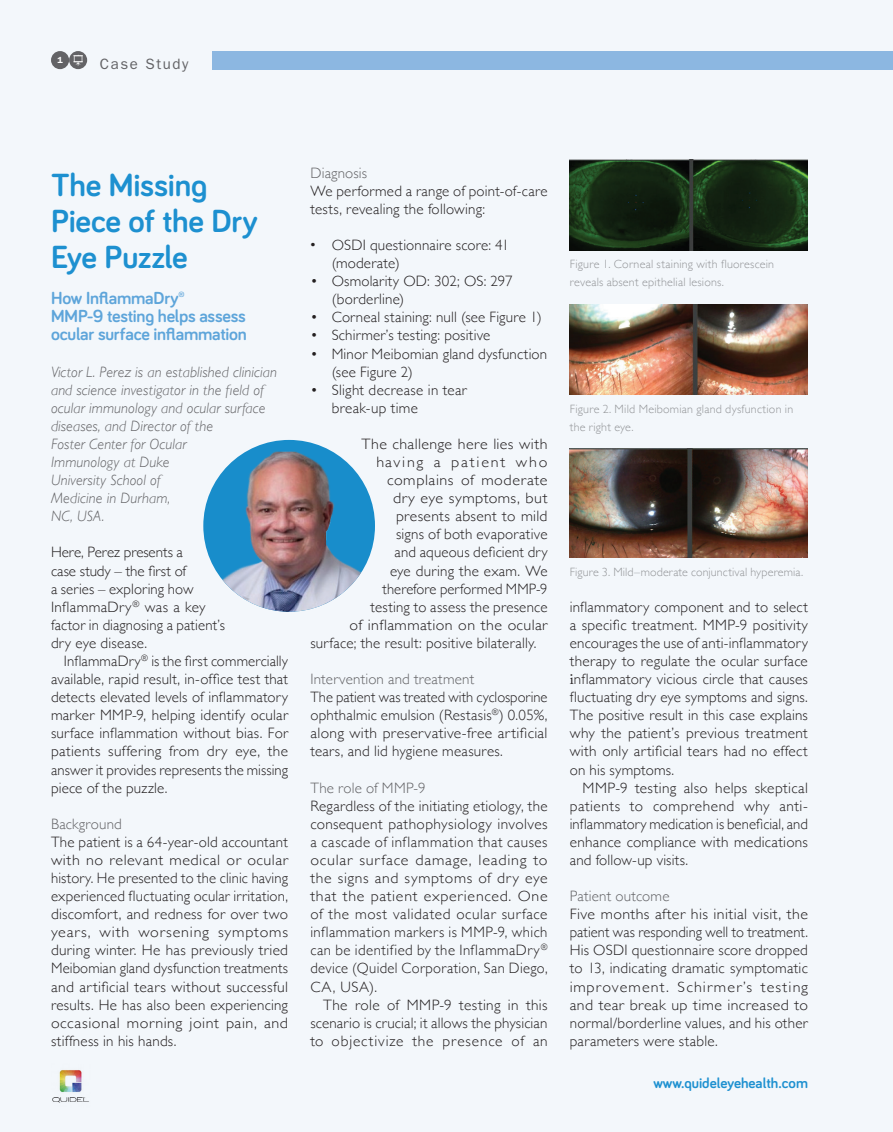
<style>
.page{position:relative;width:893px;height:1132px;background:#fff}
.page>*{position:absolute;margin:0;border:0;box-sizing:border-box;transform-origin:0 0}
.SPON-Bariol_Headline{font:700 33px/36.2px "Bariol";letter-spacing:-.01em;color:#1d90d0}
.SPON-Subline_Bariol{font:700 18px/18px "Bariol";letter-spacing:-.01em;color:#5ea5da}
.Copy_-_block-3column{font:300 15px/18px "Gill Sans";letter-spacing:.015em;color:#231f20}
.Copy_-_indent{font:300 15px/18px "Gill Sans";letter-spacing:.015em;color:#231f20;text-align:justify}
.Copy_-_block-3column-2{font:300 15px/18px "Gill Sans";letter-spacing:.015em;color:#231f20;text-align:justify;scale:1.06 1}
.SPON-AboutAuthor{font:italic 300 15px/18px "Gill Sans";letter-spacing:.01em;color:#636366}
.Copy_Head{font:300 15px "Gill Sans";letter-spacing:.01em;color:#636366}
.t1{font:700 15px "Bariol";color:#1d90d0}
.Copy_-_block-3column-3{font:300 15px "Gill Sans";letter-spacing:.035em;color:#231f20;scale:1.07 1}
.Copy_-_block-3column-4{font:300 15px "Gill Sans";letter-spacing:.015em;color:#231f20;scale:1.07 1}
.Copy_-_block-3column-5{font:300 15px "Gill Sans";letter-spacing:.11em;color:#231f20;scale:1.07 1}
.SectionTitle_left_pa{font:15px "ITC Franklin Gothic Std";letter-spacing:.11em;color:#636366}
.Figure{font:300 12px/18px "Gill Sans";letter-spacing:.02em;color:#939598}
.t2{font:600 8.85px "ITC Franklin Gothic Std";color:#fff}
.s1{font-family:"Adobe Caslon Pro";font-weight:400}
</style>
<div class="page">
<div style="left:0;top:0;width:893px;height:1131px;background:#f3f7fb"></div>
<div style="left:213px;top:51px;width:680px;height:18px;background:#8cb7e1"></div>
<div style="left:51px;top:51px;width:18px;height:18px;background:#636366;border-radius:50%"></div>
<div style="left:69px;top:51px;width:18px;height:18px;background:#636366;border-radius:50%"></div>
<img style="left:52px;top:1070px;width:37px;height:33px">
<img style="left:209px;top:440px;width:161px;height:171px">
<img style="left:570px;top:159px;width:238px;height:91px">
<img style="left:570px;top:304px;width:238px;height:90px">
<img style="left:570px;top:449px;width:238px;height:108px">
<svg style="left:73px;top:55px;width:10px;height:11px"></svg>
<p class="t2" style="left:57px;top:55px;width:7px">1</p>
<p class="SectionTitle_left_pa" style="left:100px;top:55px;width:90px">Case Study</p>
<p class="SPON-Bariol_Headline" style="left:51px;top:165px;width:208px">The Missing<br>Piece of the Dry<br>Eye Puzzle</p>
<p class="SPON-Subline_Bariol" style="left:51px;top:288px;width:197px">How InflammaDry®<br>MMP-9 testing helps assess ocular surface inflammation</p>
<p class="SPON-AboutAuthor" style="left:51px;top:362px;width:228px">Victor L. Perez is an established clinician and science investigator in the field of ocular immunology and ocular surface diseases, and Director of the<br>Foster Center for Ocular<br>Immunology at Duke<br>University School of<br>Medicine in Durham,<br>NC, USA.</p>
<p class="Copy_-_block-3column" style="left:51px;top:542px;width:175px">Here, Perez presents a<br>case study – the first of<br>a series – exploring how<br>InflammaDry<sup>®</sup> was a key factor in diagnosing a patient’s dry eye disease.</p>
<p class="Copy_-_indent" style="left:51px;top:651px;width:239px;text-indent:13px">InflammaDry<sup>®</sup> is the first commercially available, rapid result, in-office test that detects elevated levels of inflammatory marker MMP-9, helping identify ocular surface inflammation without bias. For patients suffering from dry eye, the answer it provides represents the missing piece of the puzzle.</p>
<p class="Copy_Head" style="left:51px;top:811px;width:72px">Background</p>
<p class="Copy_-_block-3column" style="left:51px;top:832px;width:239px;text-align:justify">The patient is a 64-year-old accountant with no relevant medical or ocular history. He presented to the clinic having experienced fluctuating ocular irritation, discomfort, and redness for over two years, with worsening symptoms during winter. He has previously tried Meibomian gland dysfunction treatments and artificial tears without successful results. He has also been experiencing occasional morning joint pain, and stiffness in his hands.</p>
<p class="Copy_Head" style="left:310px;top:161px;width:58px">Diagnosis</p>
<p class="Copy_-_block-3column" style="left:310px;top:181px;width:239px">We performed a range of point-of-care tests, revealing the following:</p>
<p class="Copy_-_block-3column" style="left:332px;top:235px;width:179px;text-indent:-21px"><span class="s1">•</span> OSDI questionnaire score: 41 (moderate)</p>
<p class="Copy_-_block-3column" style="left:332px;top:271px;width:183px;text-indent:-21px">• Osmolarity OD: 302; OS: 297 (borderline)</p>
<p class="Copy_-_block-3column" style="left:310px;top:307px;width:233px">• Corneal staining: null (see Figure 1)</p>
<p class="Copy_-_block-3column" style="left:310px;top:326px;width:181px">• Schirmer’s testing: positive</p>
<p class="Copy_-_block-3column" style="left:332px;top:344px;width:217px;text-indent:-21px">• Minor Meibomian gland dysfunction (see Figure 2)</p>
<p class="Copy_-_block-3column" style="left:332px;top:380px;width:137px;text-indent:-21px">• Slight decrease in tear break-up time</p>
<p class="Copy_-_block-3column-2" style="left:362px;top:434px;width:177px">The challenge here lies with</p>
<p class="Copy_-_block-3column-5" style="left:377px;top:450px;width:161px">having a patient who</p>
<p class="Copy_-_block-3column-3" style="left:387px;top:468px;width:152px">complains of moderate</p>
<p class="Copy_-_block-3column-4" style="left:393px;top:486px;width:146px">dry eye symptoms, but</p>
<p class="Copy_-_block-3column" style="left:396px;top:506px;width:153px">presents absent to mild</p>
<p class="Copy_-_block-3column" style="left:396px;top:524px;width:153px">signs of both evaporative</p>
<p class="Copy_-_block-3column" style="left:395px;top:542px;width:155px">and aqueous deficient dry</p>
<p class="Copy_-_block-3column" style="left:390px;top:560px;width:159px">eye during the exam. We</p>
<p class="Copy_-_block-3column" style="left:383px;top:579px;width:167px">therefore performed MMP-9</p>
<p class="Copy_-_block-3column" style="left:371px;top:597px;width:179px">testing to assess the presence</p>
<p class="Copy_-_block-3column-2" style="left:350px;top:615px;width:188px">of inflammation on the ocular</p>
<p class="Copy_-_block-3column" style="left:310px;top:633px;width:228px">surface; the result: positive bilaterally.</p>
<p class="Copy_Head" style="left:310px;top:667px;width:165px">Intervention and treatment</p>
<p class="Copy_-_block-3column" style="left:310px;top:687px;width:239px;text-align:justify">The patient was treated with cyclosporine ophthalmic emulsion (Restasis<sup>®</sup>) 0.05%, along with preservative-free artificial tears, and lid hygiene measures.</p>
<p class="Copy_Head" style="left:310px;top:775px;width:117px">The role of MMP-9</p>
<p class="Copy_-_block-3column" style="left:310px;top:795px;width:239px;text-align:justify">Regardless of the initiating etiology, the consequent pathophysiology involves a cascade of inflammation that causes ocular surface damage, leading to the signs and symptoms of dry eye that the patient experienced. One of the most validated ocular surface inflammation markers is MMP-9, which can be identified by the InflammaDry<sup>® </sup>device (Quidel Corporation, San Diego, CA, USA).</p>
<p class="Copy_-_indent" style="left:310px;top:994px;width:239px;text-indent:13px">The role of MMP-9 testing in this scenario is crucial; it allows the physician to objectivize the presence of an</p>
<p class="Figure" style="left:570px;top:254px;width:206px">Figure 1. Corneal staining with fluorescein reveals absent epithelial lesions.</p>
<p class="Figure" style="left:570px;top:399px;width:225px">Figure 2. Mild Meibomian gland dysfunction in the right eye.</p>
<p class="Figure" style="left:570px;top:562px;width:235px">Figure 3. Mild–moderate conjunctival hyperemia.</p>
<p class="Copy_-_indent" style="left:570px;top:597px;width:240px">inflammatory component and to select a specific treatment. MMP-9 positivity encourages the use of anti-inflammatory therapy to regulate the ocular surface <span class="s1">i</span>nflammatory vicious circle that causes fluctuating dry eye symptoms and signs.<br>The positive result in this case explains why the patient’s previous treatment with only artificial tears had no effect on his symptoms.</p>
<p class="Copy_-_indent" style="left:570px;top:777px;width:240px;text-indent:13px">MMP-9 testing also helps skeptical patients to comprehend why anti&shy;inflammatory medication is beneficial, and enhance compliance with medications and follow-up visits.</p>
<p class="Copy_Head" style="left:570px;top:884px;width:101px">Patient outcome</p>
<p class="Copy_-_block-3column-2" style="left:570px;top:904px;width:226px">Five months after his initial visit, the patient was responding well to treatment.<br>His OSDI questionnaire score dropped to 13, indicating dramatic symptomatic improvement. Schirmer’s testing and tear break up time increased to normal/borderline values, and his other parameters were stable.</p>
<p class="t1" style="left:653px;top:1072px;width:156px">www.quideleyehealth.com</p>
</div>
